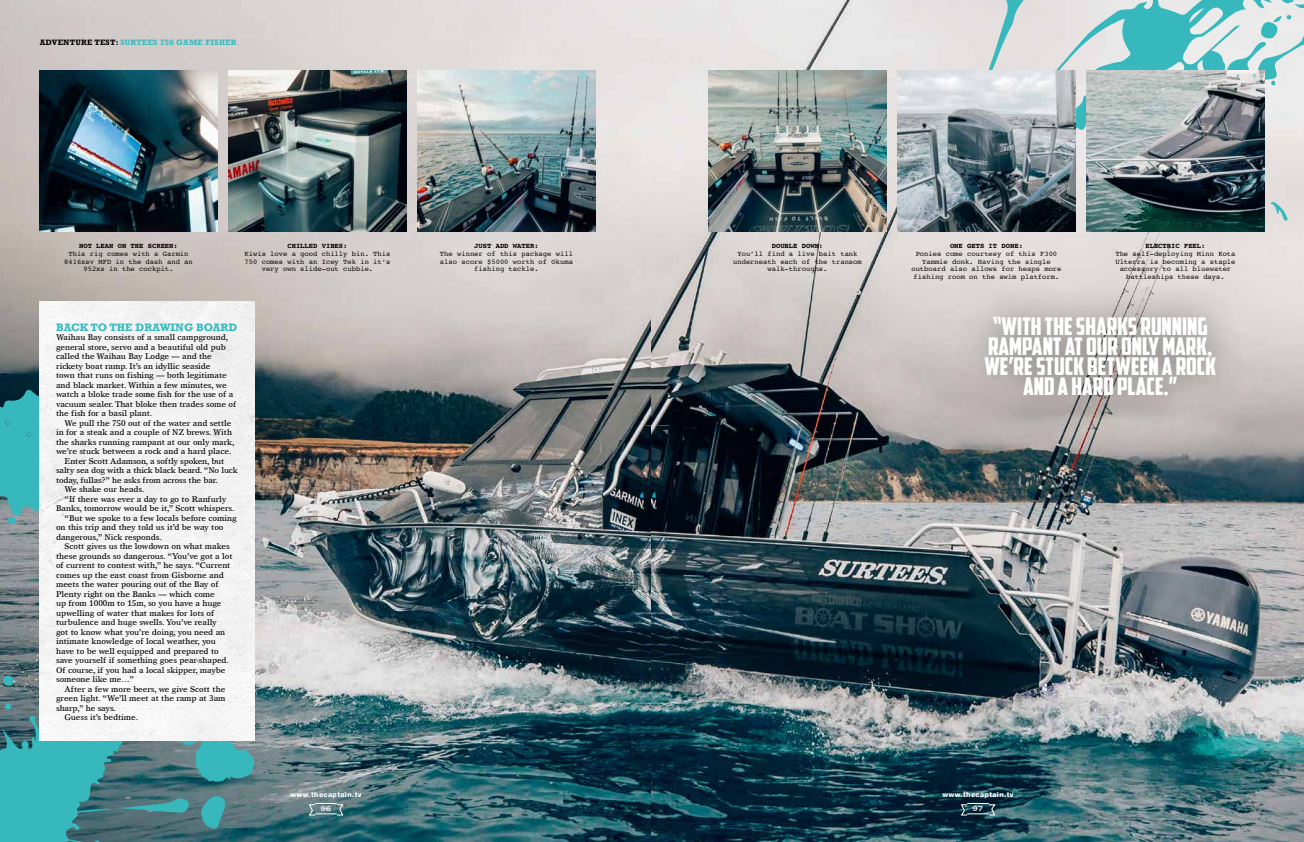
<style>
.page{position:relative;width:1304px;height:842px;background:#fff}
.page>*{position:absolute;margin:0;border:0;box-sizing:border-box;transform-origin:0 0}
.t1{font:24.5px/20px "American Captain";color:#fff;text-align:center}
.t2{font:700 11px "Rockwell";color:#36b9bd}
.t3{font:9px "Copperplate";color:#fff}
.t4{font:8.3px/9.5px "Times Europa Roman";letter-spacing:-.01em;color:#000}
.t5{font:700 8px "Rockwell";letter-spacing:.03em;color:#36b9bd}
.t6{font:7.2px/7.7px "Courier";color:#000;text-align:center}
.t7{font:700 7.2px "Courier";color:#000}
.t8{font:800 7px "Helvetica Neue LT Std";letter-spacing:.05em;color:#fff}
.s1{color:#000}
</style>
<div class="page">
<img style="left:254px;top:0;width:1050px;height:842px">
<img style="left:0;top:0;width:254px;height:654px">
<svg style="left:975px;top:0;width:329px;height:144px;background:#b1d6d7"></svg>
<svg style="left:1270px;top:202px;width:18px;height:19px"></svg>
<svg style="left:1202px;top:15px;width:102px;height:84px;background:#c2dfe0"></svg>
<div style="left:949px;top:280px;width:303px;height:153px;background:#000;opacity:.44"></div>
<img style="left:898px;top:71px;width:177px;height:145px">
<img style="left:229px;top:71px;width:177px;height:145px">
<img style="left:418px;top:71px;width:177px;height:145px">
<img style="left:709px;top:71px;width:177px;height:160px">
<img style="left:1087px;top:71px;width:177px;height:160px">
<img style="left:40px;top:71px;width:177px;height:160px">
<svg style="left:308px;top:803px;width:36px;height:13px"></svg>
<svg style="left:960px;top:803px;width:36px;height:13px"></svg>
<div style="left:1091px;top:216px;width:168px;height:91px;background:#fff;opacity:.75"></div>
<div style="left:41px;top:216px;width:174px;height:83px;background:#fff;opacity:.75"></div>
<div style="left:888px;top:216px;width:196px;height:91px;background:#fff;opacity:.75"></div>
<div style="left:221px;top:216px;width:193px;height:83px;background:#fff;opacity:.75"></div>
<div style="left:711px;top:216px;width:174px;height:83px;background:#fff;opacity:.75"></div>
<div style="left:416px;top:216px;width:181px;height:83px;background:#fff;opacity:.75"></div>
<div style="left:8px;top:517px;width:7px;height:7px;background:#36b8bd;border-radius:50%"></div>
<svg style="left:0;top:384px;width:40px;height:132px;background:#3aa7ad"></svg>
<svg style="left:0;top:654px;width:256px;height:188px;background:#458d93"></svg>
<div style="left:40px;top:301px;width:214px;height:439px;background:#f4f4f4"></div>
<p class="t5" style="left:40px;top:37px;width:199px"><span class="s1">ADVENTURE TEST:</span> SURTEES 750 GAME FISHER</p>
<p class="t7" style="left:79px;top:240px;width:100px">NOT LEAN ON THE SCREEN:</p>
<p class="t6" style="left:64px;top:250px;width:130px">This rig comes with a Garmin<br>8416xsv MFD in the dash and an<br>952xs in the cockpit.</p>
<p class="t7" style="left:287px;top:240px;width:62px">CHILLED VIBES:</p>
<p class="t6" style="left:245px;top:250px;width:147px">Kiwis love a good chilly bin. This<br>750 comes with an Icey Tek in it’s very own slide-out cubbie.</p>
<p class="t7" style="left:474px;top:240px;width:66px">JUST ADD WATER:</p>
<p class="t6" style="left:440px;top:250px;width:134px">The winner of this package will also score $5000 worth of Okuma fishing tackle.</p>
<p class="t7" style="left:772px;top:240px;width:53px">DOUBLE DOWN:</p>
<p class="t6" style="left:733px;top:250px;width:130px">You’ll find a live bait tank underneath each of the transom walk-throughs.</p>
<p class="t7" style="left:950px;top:240px;width:74px">ONE GETS IT DONE:</p>
<p class="t6" style="left:911px;top:250px;width:152px">Ponies come courtesy of this F300<br>Yammie donk. Having the single outboard also allows for heaps more fishing room on the swim platform.</p>
<p class="t7" style="left:1145px;top:240px;width:62px">ELECTRIC FEEL:</p>
<p class="t6" style="left:1115px;top:250px;width:122px">The self-deploying Minn Kota<br>Ulterra is becoming a staple accessory to all bluewater battleships these days.</p>
<h2 class="t2" style="left:56px;top:320px;width:183px">BACK TO THE DRAWING BOARD</h2>
<p class="t4" style="left:56px;top:332px;width:182px">Waihau Bay consists of a small campground, general store, servo and a beautiful old pub called the Waihau Bay Lodge — and the rickety boat ramp. It’s an idyllic seaside<br>town that runs on fishing — both legitimate and black market. Within a few minutes, we watch a bloke trade some fish for the use of a vacuum sealer. That bloke then trades some of the fish for a basil plant.</p>
<p class="t4" style="left:65px;top:418px;width:168px">We pull the 750 out of the water and settle</p>
<p class="t4" style="left:56px;top:427px;width:178px">in for a steak and a couple of NZ brews. With</p>
<p class="t4" style="left:56px;top:437px;width:180px">the sharks running rampant at our only mark,</p>
<p class="t4" style="left:56px;top:446px;width:177px">we’re stuck between a rock and a hard place.</p>
<p class="t4" style="left:65px;top:456px;width:161px">Enter Scott Adamson, a softly spoken, but</p>
<p class="t4" style="left:56px;top:465px;width:183px">salty sea dog with a thick black beard. “No luck</p>
<p class="t4" style="left:56px;top:475px;width:163px">today, fullas?” he asks from across the bar.</p>
<p class="t4" style="left:65px;top:484px;width:81px">We shake our heads.</p>
<p class="t4" style="left:65px;top:494px;width:163px">“If there was ever a day to go to Ranfurly</p>
<p class="t4" style="left:56px;top:503px;width:180px">Banks, tomorrow would be it,” Scott whispers.</p>
<p class="t4" style="left:65px;top:513px;width:174px">“But we spoke to a few locals before coming</p>
<p class="t4" style="left:56px;top:522px;width:169px">on this trip and they told us it’d be way too</p>
<p class="t4" style="left:56px;top:532px;width:107px">dangerous,” Nick responds.</p>
<p class="t4" style="left:65px;top:541px;width:167px">Scott gives us the lowdown on what makes</p>
<p class="t4" style="left:56px;top:551px;width:178px">these grounds so dangerous. “You’ve got a lot</p>
<p class="t4" style="left:56px;top:560px;width:176px">of current to contest with,” he says. “Current</p>
<p class="t4" style="left:56px;top:570px;width:169px">comes up the east coast from Gisborne and</p>
<p class="t4" style="left:56px;top:579px;width:164px">meets the water pouring out of the Bay of</p>
<p class="t4" style="left:56px;top:589px;width:160px">Plenty right on the Banks — which come</p>
<p class="t4" style="left:56px;top:598px;width:167px">up from 1000m to 15m, so you have a huge</p>
<p class="t4" style="left:56px;top:608px;width:160px">upwelling of water that makes for lots of</p>
<p class="t4" style="left:56px;top:617px;width:162px">turbulence and huge swells. You’ve really</p>
<p class="t4" style="left:56px;top:627px;width:171px">got to know what you’re doing, you need an</p>
<p class="t4" style="left:56px;top:636px;width:161px">intimate knowledge of local weather, you</p>
<p class="t4" style="left:56px;top:646px;width:164px">have to be well equipped and prepared to</p>
<p class="t4" style="left:56px;top:655px;width:174px">save yourself if something goes pear-shaped.</p>
<p class="t4" style="left:56px;top:665px;width:171px">Of course, if you had a local skipper, maybe</p>
<p class="t4" style="left:56px;top:674px;width:80px">someone like me…”</p>
<p class="t4" style="left:65px;top:684px;width:162px">After a few more beers, we give Scott the</p>
<p class="t4" style="left:56px;top:693px;width:171px">green light. “We’ll meet at the ramp at 3am</p>
<p class="t4" style="left:56px;top:703px;width:61px">sharp,” he says.</p>
<p class="t4" style="left:65px;top:712px;width:75px">Guess it’s bedtime.</p>
<h1 class="t1" style="left:984px;top:316px;width:233px">“WITH THE SHARKS RUNNING<br>RAMPANT AT OUR ONLY MARK,<br>WE’RE STUCK BETWEEN A ROCK<br>AND A HARD PLACE.”</h1>
<p class="t8" style="left:290px;top:790px;width:73px">www.thecaptain.tv</p>
<p class="t3" style="left:320px;top:802px;width:12px">96</p>
<p class="t8" style="left:942px;top:790px;width:73px">www.thecaptain.tv</p>
<p class="t3" style="left:972px;top:802px;width:12px">97</p>
</div>
